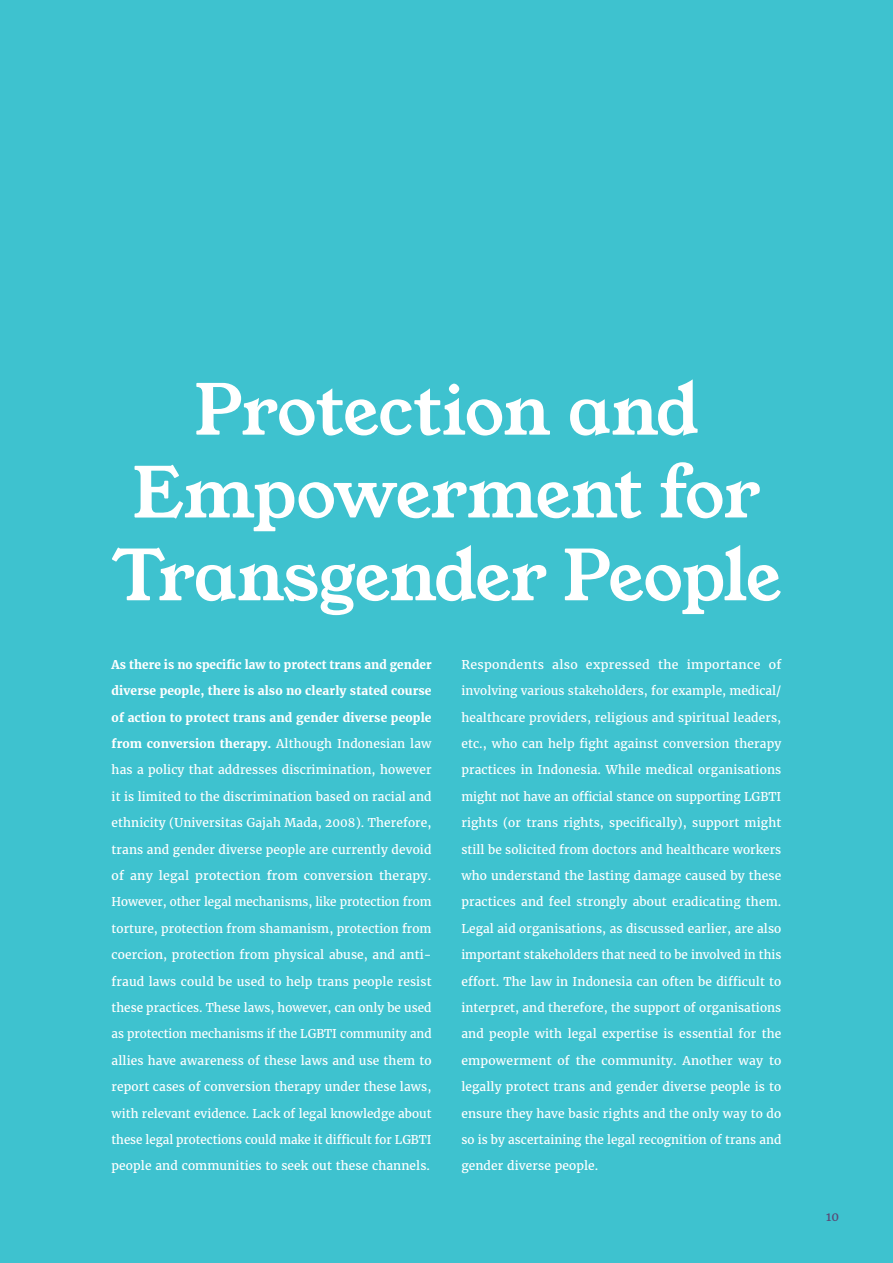
<style>
.page{position:relative;width:893px;height:1263px;background:#3ec2cf}
.page>*{position:absolute;margin:0;border:0;box-sizing:border-box;transform-origin:0 0}
.t1{font:69px/82.8px "Young Serif";letter-spacing:-.015em;color:#fff;text-align:center}
.t2{font:12px/26.4px "Merriweather";letter-spacing:.01em;color:#fff}
.t3{font:700 12px "Merriweather";letter-spacing:.01em;color:#fff}
.t4{font:12px "Merriweather";letter-spacing:.03em;color:#fff}
.t5{font:12px "Merriweather";color:#594976}
.s1{font-weight:700}
</style>
<div class="page">
<h1 class="t1" style="left:112px;top:370px;width:671px">Protection and<br>Empowerment for<br>Transgender People</h1>
<p class="t3" style="left:112px;top:656px;width:322px">As there is no specific law to protect trans and gender</p>
<p class="t3" style="left:112px;top:683px;width:321px">diverse people, there is also no clearly stated course</p>
<p class="t3" style="left:112px;top:709px;width:321px">of action to protect trans and gender diverse people</p>
<p class="t2" style="left:112px;top:730px;width:321px"><span class="s1">from conversion therapy.</span> Although Indonesian law has a policy that addresses discrimination, however</p>
<p class="t2" style="left:112px;top:783px;width:322px">it is limited to the discrimination based on racial and</p>
<p class="t2" style="left:112px;top:809px;width:321px">ethnicity (Universitas Gajah Mada, 2008). Therefore,</p>
<p class="t2" style="left:112px;top:836px;width:321px">trans and gender diverse people are currently devoid of any legal protection from conversion therapy.</p>
<p class="t2" style="left:112px;top:889px;width:321px">However, other legal mechanisms, like protection from torture, protection from shamanism, protection from</p>
<p class="t2" style="left:112px;top:941px;width:321px">coercion, protection from physical abuse, and anti-</p>
<p class="t2" style="left:112px;top:968px;width:321px">fraud laws could be used to help trans people resist these practices. These laws, however, can only be used</p>
<p class="t2" style="left:112px;top:1021px;width:321px;text-align:justify">as protection mechanisms if the LGBTI community and allies have awareness of these laws and use them to report cases of conversion therapy under these laws,</p>
<p class="t2" style="left:112px;top:1100px;width:321px;text-align:justify">with relevant evidence. Lack of legal knowledge about these legal protections could make it difficult for LGBTI people and communities to seek out these channels.</p>
<p class="t4" style="left:461px;top:656px;width:321px">Respondents also expressed the importance of</p>
<p class="t2" style="left:461px;top:677px;width:321px">involving various stakeholders, for example, medical/</p>
<p class="t2" style="left:461px;top:704px;width:321px">healthcare providers, religious and spiritual leaders,</p>
<p class="t2" style="left:461px;top:730px;width:321px">etc., who can help fight against conversion therapy</p>
<p class="t2" style="left:461px;top:757px;width:321px">practices in Indonesia. While medical organisations might not have an official stance on supporting LGBTI</p>
<p class="t2" style="left:461px;top:809px;width:321px">rights (or trans rights, specifically), support might</p>
<p class="t2" style="left:461px;top:836px;width:321px">still be solicited from doctors and healthcare workers who understand the lasting damage caused by these</p>
<p class="t2" style="left:461px;top:889px;width:321px">practices and feel strongly about eradicating them.<br>Legal aid organisations, as discussed earlier, are also</p>
<p class="t2" style="left:461px;top:941px;width:321px">important stakeholders that need to be involved in this effort. The law in Indonesia can often be difficult to</p>
<p class="t2" style="left:461px;top:994px;width:321px">interpret, and therefore, the support of organisations</p>
<p class="t2" style="left:461px;top:1021px;width:322px;text-align:justify">and people with legal expertise is essential for the empowerment of the community. Another way to legally protect trans and gender diverse people is to ensure they have basic rights and the only way to do</p>
<p class="t2" style="left:461px;top:1126px;width:321px">so is by ascertaining the legal recognition of trans and gender diverse people.</p>
<p class="t5" style="left:826px;top:1208px;width:14px">10</p>
</div>
